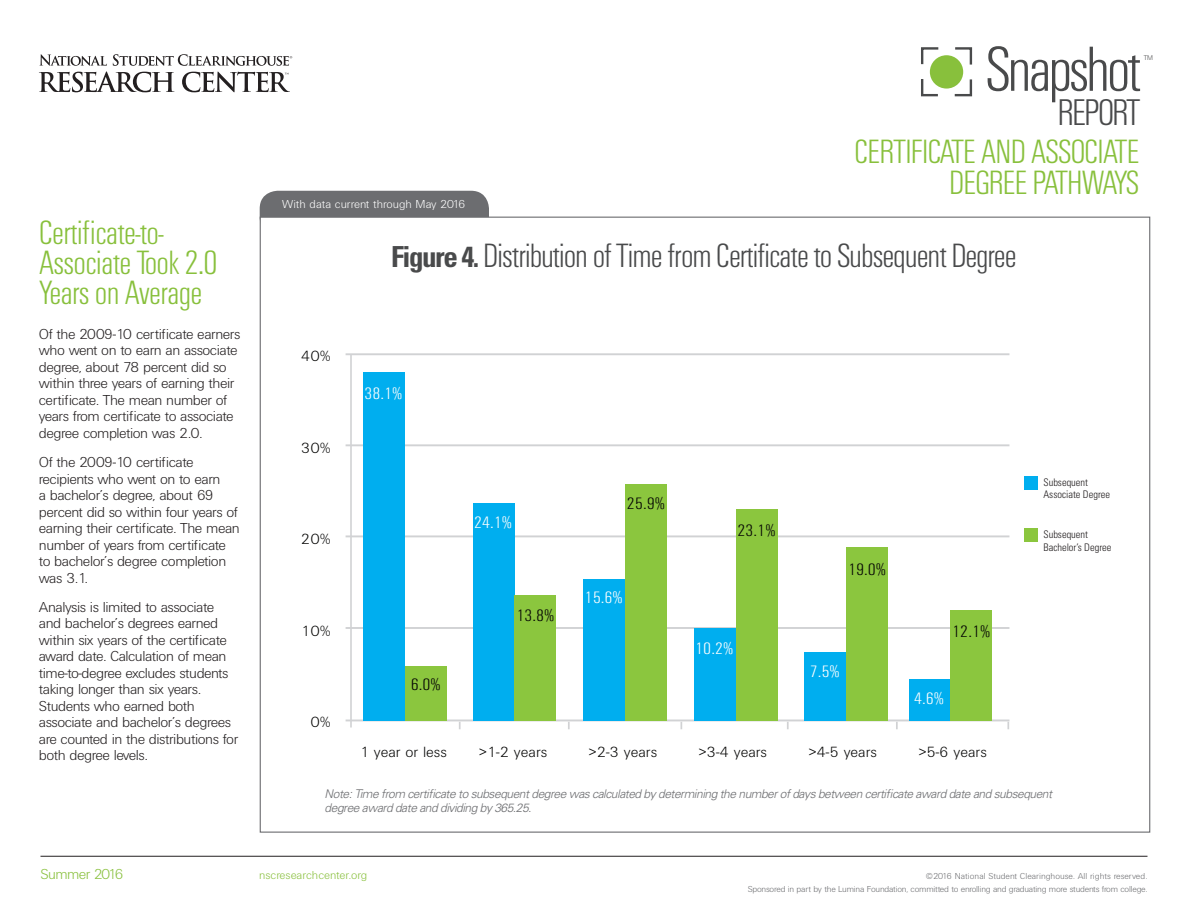
<style>
.page{position:relative;width:1188px;height:918px;background:#fff}
.page>*{position:absolute;margin:0;border:0;box-sizing:border-box;transform-origin:0 0}
.t1{font:66.15px "Univers Light Cond DTC";letter-spacing:-.07em;color:#494a4b}
.t2{font:38.55px "Univers Light Cond DTC";letter-spacing:-.07em;color:#494a4b}
.t3{font:34.95px/30px "Univers Light Cond DTC";letter-spacing:-.04em;color:#88c03c;text-align:right}
.t4{font:34.95px "Univers Light Cond DTC";letter-spacing:-.05em;color:#494a4b}
.t5{font:17.25px "Univers Light Cond DTC";color:#050504;scale:1.11 1}
.t6{font:17.25px "Univers Light Cond DTC";color:#fff;scale:1.11 1}
.t7{font:15.3px "Univers Light DTC";color:#050504}
.Body_Copy{font:15px/16.5px "Univers Light DTC";letter-spacing:-.03em;color:#231f20}
.t8{font:15px "Univers Light DTC";letter-spacing:-.04em;color:#88c03c}
.Body_Copy-2{font:italic 300 12px/14.2px "Univers";letter-spacing:-.04em;color:#6c6d70}
.t9{font:12px "Univers Light DTC";color:#fff}
.t10{font:12px "Univers Light DTC";color:#88c03c}
.t11{font:300 condensed 10.5px/12.6px "Univers";color:#231f20}
.t12{font:9px/13.5px "Univers Light DTC";letter-spacing:-.025em;color:#6c6d70;text-align:right}
.t13{font:7.05px "Univers Light DTC";color:#494a4b}
.s1{font-family:"Univers";font-weight:700;font-stretch:condensed;font-size:28.95px}
</style>
<div class="page">
<svg style="left:39px;top:54px;width:253px;height:38px"></svg>
<div style="left:260px;top:191px;width:229px;height:45px;background:#6c6d70;border-radius:18px"></div>
<div style="left:260px;top:217px;width:890px;height:616px;background:#fff;border:1px solid #6c6d70"></div>
<div style="left:930px;top:55px;width:33px;height:34px;background:#88c03c;border-radius:50%"></div>
<svg style="left:921px;top:47px;width:20px;height:20px"></svg>
<svg style="left:953px;top:47px;width:20px;height:20px"></svg>
<svg style="left:921px;top:77px;width:19px;height:20px"></svg>
<svg style="left:952px;top:77px;width:21px;height:20px"></svg>
<hr style="left:40px;top:856px;width:1108px;height:1px;background:#231f20">
<hr style="left:346px;top:353px;width:663px;height:2px;background:#d1d2d4">
<hr style="left:346px;top:444px;width:663px;height:2px;background:#d1d2d4">
<hr style="left:346px;top:535px;width:663px;height:2px;background:#d1d2d4">
<hr style="left:346px;top:627px;width:663px;height:2px;background:#d1d2d4">
<hr style="left:346px;top:720px;width:663px;height:1px;background:#d1d2d4">
<hr style="left:350px;top:354px;width:2px;height:374px;background:#d1d2d4">
<svg style="left:459px;top:722px;width:2px;height:7px"></svg>
<svg style="left:568px;top:722px;width:2px;height:7px"></svg>
<svg style="left:787px;top:722px;width:2px;height:7px"></svg>
<svg style="left:896px;top:722px;width:2px;height:7px"></svg>
<svg style="left:1007px;top:722px;width:2px;height:7px"></svg>
<div style="left:363px;top:372px;width:42px;height:348px;background:#00aeef"></div>
<div style="left:405px;top:666px;width:42px;height:54px;background:#8bc63e"></div>
<div style="left:473px;top:503px;width:41px;height:217px;background:#00aeef"></div>
<div style="left:514px;top:595px;width:42px;height:125px;background:#8bc63e"></div>
<div style="left:583px;top:579px;width:42px;height:141px;background:#00aeef"></div>
<div style="left:625px;top:484px;width:42px;height:236px;background:#8bc63e"></div>
<div style="left:694px;top:628px;width:42px;height:92px;background:#00aeef"></div>
<div style="left:736px;top:509px;width:41px;height:211px;background:#8bc63e"></div>
<div style="left:805px;top:652px;width:41px;height:68px;background:#00aeef"></div>
<div style="left:846px;top:547px;width:42px;height:173px;background:#8bc63e"></div>
<div style="left:909px;top:679px;width:41px;height:41px;background:#00aeef"></div>
<div style="left:950px;top:610px;width:42px;height:110px;background:#8bc63e"></div>
<div style="left:1024px;top:476px;width:14px;height:14px;background:#00aeef"></div>
<div style="left:1024px;top:528px;width:14px;height:14px;background:#8bc63e"></div>
<p class="t3" style="left:39px;top:218px;width:181px;text-align:left">Certificate-to-<br>Associate Took 2.0<br>Years on Average</p>
<p class="Body_Copy" style="left:39px;top:325px;width:203px">Of the 2009-10 certificate earners who went on to earn an associate degree, about 78 percent did so within three years of earning their certificate. The mean number of years from certificate to associate degree completion was 2.0.</p>
<p class="Body_Copy" style="left:39px;top:454px;width:202px">Of the 2009-10 certificate recipients who went on to earn<br>a bachelor’s degree, about 69 percent did so within four years of earning their certificate. The mean number of years from certificate to bachelor’s degree completion was 3.1.</p>
<p class="Body_Copy" style="left:39px;top:599px;width:201px">Analysis is limited to associate and bachelor’s degrees earned within six years of the certificate award date. Calculation of mean time-to-degree excludes students taking longer than six years.<br>Students who earned both associate and bachelor’s degrees are counted in the distributions for both degree levels.</p>
<h1 class="t1" style="left:985px;top:34px;width:158px">Snapshot</h1>
<h2 class="t2" style="left:1057px;top:91px;width:85px">REPORT</h2>
<p class="t13" style="left:1144px;top:54px;width:11px">TM</p>
<p class="t9" style="left:282px;top:198px;width:185px">With data current through May 2016</p>
<h3 class="t3" style="left:854px;top:136px;width:287px;line-height:31.5px">CERTIFICATE AND ASSOCIATE<br>DEGREE PATHWAYS</h3>
<p class="t7" style="left:301px;top:348px;width:32px">40%</p>
<p class="t7" style="left:301px;top:440px;width:32px">30%</p>
<p class="t7" style="left:301px;top:531px;width:32px">20%</p>
<p class="t7" style="left:301px;top:623px;width:32px">10%</p>
<p class="t7" style="left:310px;top:714px;width:22px">0%</p>
<p class="t4" style="left:391px;top:237px;width:628px"><span class="s1">Figure 4.</span> Distribution of Time from Certificate to Subsequent Degree</p>
<p class="t6" style="left:365px;top:384px;width:36px">38.1%</p>
<p class="t5" style="left:411px;top:675px;width:29px">6.0%</p>
<p class="t6" style="left:474px;top:513px;width:36px">24.1%</p>
<p class="t5" style="left:516px;top:606px;width:36px">13.8%</p>
<p class="t5" style="left:627px;top:494px;width:36px">25.9%</p>
<p class="t6" style="left:585px;top:588px;width:36px">15.6%</p>
<p class="t5" style="left:738px;top:522px;width:36px">23.1%</p>
<p class="t6" style="left:695px;top:640px;width:36px">10.2%</p>
<p class="t5" style="left:848px;top:560px;width:36px">19.0%</p>
<p class="t6" style="left:810px;top:662px;width:29px">7.5%</p>
<p class="t5" style="left:952px;top:622px;width:36px">12.1%</p>
<p class="t6" style="left:914px;top:689px;width:29px">4.6%</p>
<p class="t7" style="left:360px;top:744px;width:89px">1 year or less</p>
<p class="t7" style="left:479px;top:744px;width:70px">&gt;1-2 years</p>
<p class="t7" style="left:589px;top:744px;width:70px">&gt;2-3 years</p>
<p class="t7" style="left:699px;top:744px;width:70px">&gt;3-4 years</p>
<p class="t7" style="left:809px;top:744px;width:70px">&gt;4-5 years</p>
<p class="t7" style="left:919px;top:744px;width:70px">&gt;5-6 years</p>
<p class="t11" style="left:1043px;top:476px;width:68px">Subsequent<br>Associate Degree</p>
<p class="t11" style="left:1043px;top:528px;width:70px">Subsequent<br>Bachelor’s Degree</p>
<p class="Body_Copy-2" style="left:325px;top:787px;width:729px">Note: Time from certificate to subsequent degree was calculated by determining the number of days between certificate award date and subsequent degree award date and dividing by 365.25.</p>
<p class="t8" style="left:40px;top:866px;width:85px">Summer 2016</p>
<p class="t10" style="left:259px;top:868px;width:109px">nscresearchcenter.org</p>
<p class="t12" style="left:748px;top:869px;width:401px">©2016 National Student Clearinghouse. All rights reserved.<br>Sponsored in part by the Lumina Foundation, committed to enrolling and graduating more students from college.</p>
</div>
